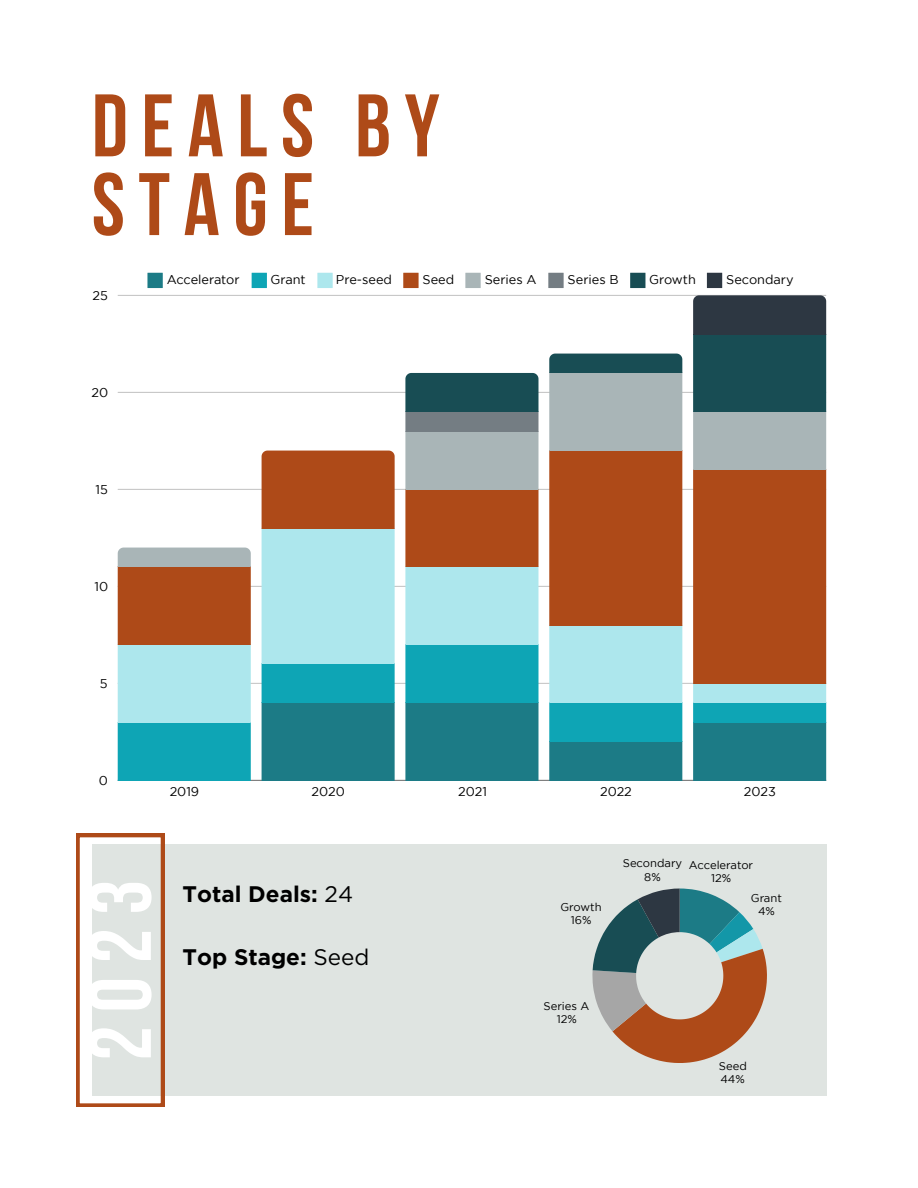
<style>
.page{position:relative;width:918px;height:1188px;background:#fff}
.page>*{position:absolute;margin:0;border:0;box-sizing:border-box;transform-origin:0 0}
.t1{font:700 88.5px/78.8px "Bebas Neue";letter-spacing:.155em;color:#ae4a18}
.t2{font:700 88.5px "Bebas Neue";color:#fff}
.t3{font:700 22.5px "Gotham";color:#000}
.t4{font:12.75px "Gotham";color:#000}
.t5{font:11.25px/13px "Gotham";color:#000;text-align:center}
.s1{font-weight:400}
</style>
<div class="page">
<div style="left:92px;top:845px;width:734px;height:251px;background:#dfe4e1"></div>
<svg style="left:76px;top:834px;width:88px;height:272px"></svg>
<svg style="left:592px;top:889px;width:175px;height:174px"></svg>
<div style="left:147px;top:273px;width:16px;height:15px;background:#1c7b86"></div>
<div style="left:252px;top:273px;width:15px;height:15px;background:#0ea5b5"></div>
<div style="left:317px;top:273px;width:16px;height:15px;background:#ade7ed"></div>
<div style="left:403px;top:273px;width:16px;height:15px;background:#ae4a18"></div>
<div style="left:465px;top:273px;width:16px;height:15px;background:#a9b5b7"></div>
<div style="left:548px;top:273px;width:16px;height:15px;background:#747d83"></div>
<div style="left:630px;top:273px;width:15px;height:15px;background:#184d54"></div>
<div style="left:707px;top:273px;width:15px;height:15px;background:#2d3742"></div>
<hr style="left:118px;top:780px;width:708px;height:1px;background:#000;opacity:.6">
<hr style="left:118px;top:683px;width:708px;height:1px;background:#cacaca">
<hr style="left:118px;top:586px;width:708px;height:1px;background:#000;opacity:.25">
<hr style="left:118px;top:489px;width:708px;height:1px;background:#c9c9c9">
<hr style="left:118px;top:392px;width:708px;height:1px;background:#c8c8c8">
<hr style="left:118px;top:295px;width:708px;height:1px;background:#c8c8c8">
<svg style="left:118px;top:548px;width:133px;height:232px;background:#859d93"></svg>
<svg style="left:262px;top:451px;width:133px;height:329px;background:#78a09c"></svg>
<svg style="left:405px;top:373px;width:133px;height:407px;background:#6a908e"></svg>
<svg style="left:549px;top:354px;width:133px;height:426px;background:#8c8878"></svg>
<svg style="left:693px;top:295px;width:133px;height:485px;background:#736554"></svg>
<p class="t1" style="left:92px;top:95px;width:349px">DEALS BY<br>STAGE</p>
<p class="t4" style="left:92px;top:291px;width:17px">25</p>
<p class="t4" style="left:91px;top:388px;width:18px">20</p>
<p class="t4" style="left:95px;top:485px;width:14px">15</p>
<p class="t4" style="left:94px;top:582px;width:15px">10</p>
<p class="t4" style="left:167px;top:275px;width:74px">Accelerator</p>
<p class="t4" style="left:271px;top:275px;width:37px">Grant</p>
<p class="t4" style="left:336px;top:275px;width:58px">Pre-seed</p>
<p class="t4" style="left:423px;top:275px;width:33px">Seed</p>
<p class="t4" style="left:485px;top:275px;width:54px">Series A</p>
<p class="t4" style="left:568px;top:275px;width:53px">Series B</p>
<p class="t4" style="left:649px;top:275px;width:48px">Growth</p>
<p class="t4" style="left:726px;top:275px;width:69px">Secondary</p>
<p class="t4" style="left:100px;top:679px;width:9px">5</p>
<p class="t4" style="left:99px;top:776px;width:11px">0</p>
<p class="t4" style="left:170px;top:787px;width:31px">2019</p>
<p class="t4" style="left:312px;top:787px;width:35px">2020</p>
<p class="t4" style="left:458px;top:787px;width:30px">2021</p>
<p class="t4" style="left:600px;top:787px;width:33px">2022</p>
<h1 class="t4" style="left:744px;top:787px;width:34px">2023</h1>
<h1 class="t2" style="left:84px;top:1061px;width:183px;rotate:-90deg">2023</h1>
<p class="t3" style="left:183px;top:881px;width:172px">Total Deals: <span class="s1">24</span></p>
<h1 class="t3" style="left:183px;top:944px;width:188px">Top Stage: <span class="s1">Seed</span></h1>
<p class="t5" style="left:560px;top:901px;width:43px">Growth<br>16%</p>
<p class="t5" style="left:623px;top:856px;width:61px;line-height:14.7px">Secondary<br>8%</p>
<p class="t5" style="left:689px;top:859px;width:66px">Accelerator<br>12%</p>
<p class="t5" style="left:751px;top:892px;width:33px">Grant<br>4%</p>
<p class="t5" style="left:544px;top:1000px;width:47px">Series A<br>12%</p>
<p class="t5" style="left:719px;top:1060px;width:29px;text-align:left">Seed<br>44%</p>
</div>
